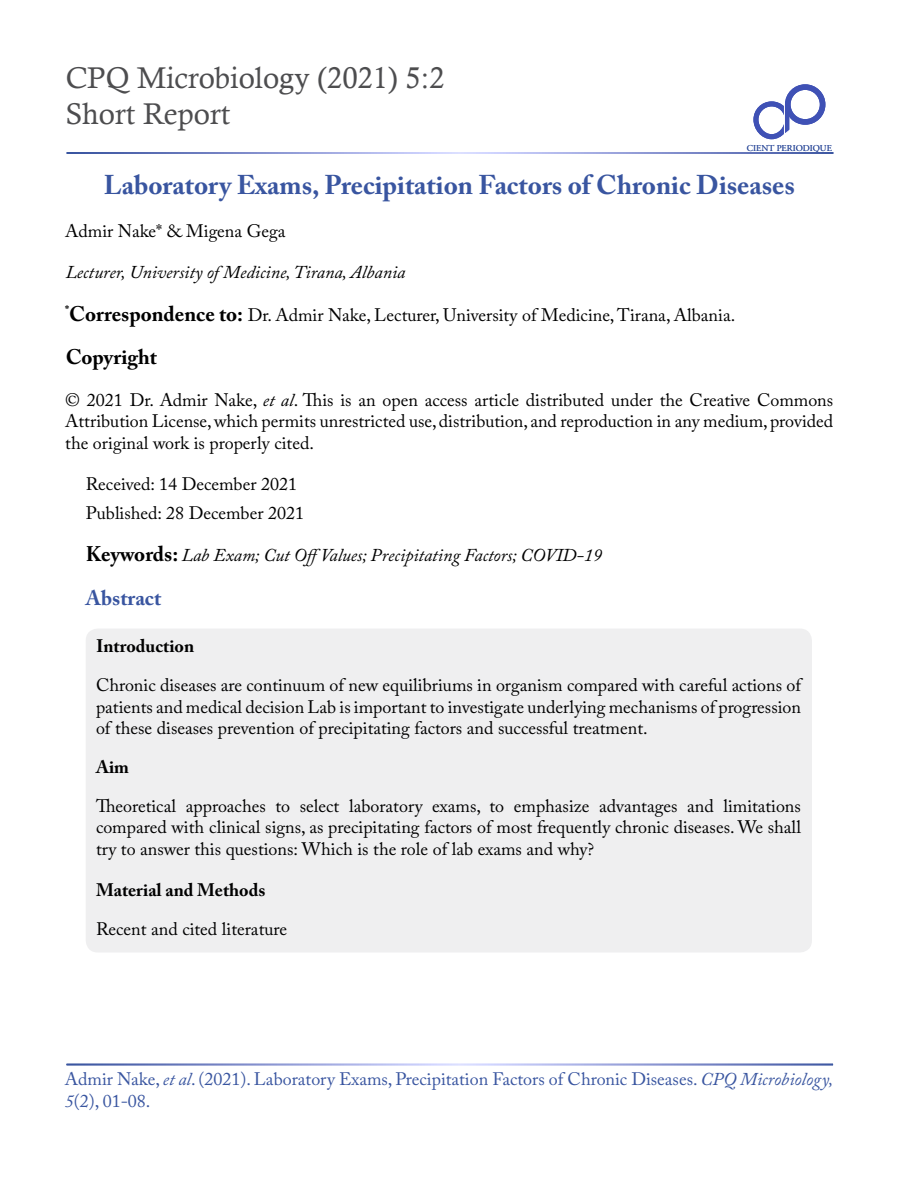
<style>
.page{position:relative;width:900px;height:1200px;background:#fff}
.page>*{position:absolute;margin:0;border:0;box-sizing:border-box;transform-origin:0 0}
.t1{font:30px/36px "Calisto";color:#4d4d4f}
.t2{font:700 27px "Adobe Caslon Pro";color:#3955a0}
.t3{font:700 21px "Adobe Caslon Pro";color:#000}
.t4{font:700 21px "Adobe Caslon Pro";color:#3955a0}
.t5{font:18px/21.6px "Adobe Caslon Pro";color:#000;text-align:justify}
.t6{font:italic 18px "Adobe Caslon Pro";color:#000}
.t7{font:18px/21.6px "Adobe Caslon Pro";color:#3955a0}
.t8{font:700 18px "Adobe Caslon Pro";color:#000}
.t9{font:9px "Adobe Garamond Pro";color:#3955a0}
.s1{font-weight:700;font-size:21px}
.s2{font-style:italic}
.s3{font-weight:700;font-style:normal;font-size:21px}
</style>
<div class="page">
<div style="left:86px;top:629px;width:726px;height:324px;background:#efeff0;border-radius:12px"></div>
<div style="left:753px;top:101px;width:37px;height:38px;border:5px solid #3f51b5;border-radius:50%"></div>
<svg style="left:784px;top:106px;width:6px;height:23px"></svg>
<hr style="left:785px;top:105px;width:4px;height:29px;background:#3f51b5">
<svg style="left:783px;top:129px;width:7px;height:6px"></svg>
<div style="left:785px;top:84px;width:40px;height:41px;border:6px solid #3f51b5;border-radius:50%"></div>
<h1 class="t1" style="left:66px;top:59px;width:380px">CPQ Microbiology (2021) 5:2<br>Short Report</h1>
<p class="t9" style="left:747px;top:142px;width:86px">CIENT PERIODIQUE</p>
<h2 class="t2" style="left:104px;top:169px;width:692px">Laboratory Exams, Precipitation Factors of Chronic Diseases</h2>
<p class="t5" style="left:65px;top:220px;width:222px">Admir Nake* &amp; Migena Gega</p>
<p class="t6" style="left:66px;top:261px;width:341px">Lecturer, University of Medicine, Tirana, Albania</p>
<p class="t5" style="left:65px;top:304px;width:671px"><sup>*</sup><span class="s1">Correspondence to:</span> Dr. Admir Nake, Lecturer, University of Medicine, Tirana, Albania.</p>
<p class="t3" style="left:66px;top:345px;width:93px">Copyright</p>
<p class="t5" style="left:65px;top:389px;width:770px">© 2021 Dr. Admir Nake, <span class="s2">et al</span>. This is an open access article distributed under the Creative Commons Attribution License, which permits unrestricted use, distribution, and reproduction in any medium, provided the original work is properly cited.</p>
<p class="t5" style="left:86px;top:470px;width:220px;line-height:28.7px">Received: 14 December 2021<br>Published: 28 December 2021</p>
<p class="t6" style="left:86px;top:545px;width:518px"><span class="s3">Keywords:</span> Lab Exam; Cut OffValues; Precipitating Factors; COVID-19</p>
<p class="t4" style="left:86px;top:585px;width:77px">Abstract</p>
<p class="t8" style="left:96px;top:635px;width:100px">Introduction</p>
<p class="t5" style="left:96px;top:674px;width:707px">Chronic diseases are continuum of new equilibriums in organism compared with careful actions of patients and medical decision Lab is important to investigate underlying mechanisms of progression of these diseases prevention of precipitating factors and successful treatment.</p>
<p class="t8" style="left:96px;top:756px;width:35px">Aim</p>
<p class="t5" style="left:96px;top:795px;width:706px">Theoretical approaches to select laboratory exams, to emphasize advantages and limitations compared with clinical signs, as precipitating factors of most frequently chronic diseases. We shall try to answer this questions: Which is the role of lab exams and why?</p>
<p class="t8" style="left:96px;top:879px;width:171px">Material and Methods</p>
<p class="t5" style="left:96px;top:918px;width:193px">Recent and cited literature</p>
<p class="t7" style="left:65px;top:1068px;width:770px">Admir Nake, <span class="s2">et al</span>. (2021). Laboratory Exams, Precipitation Factors of Chronic Diseases. <span class="s2">CPQ Microbiology,<br>5</span>(2), 01-08.</p>
</div>
